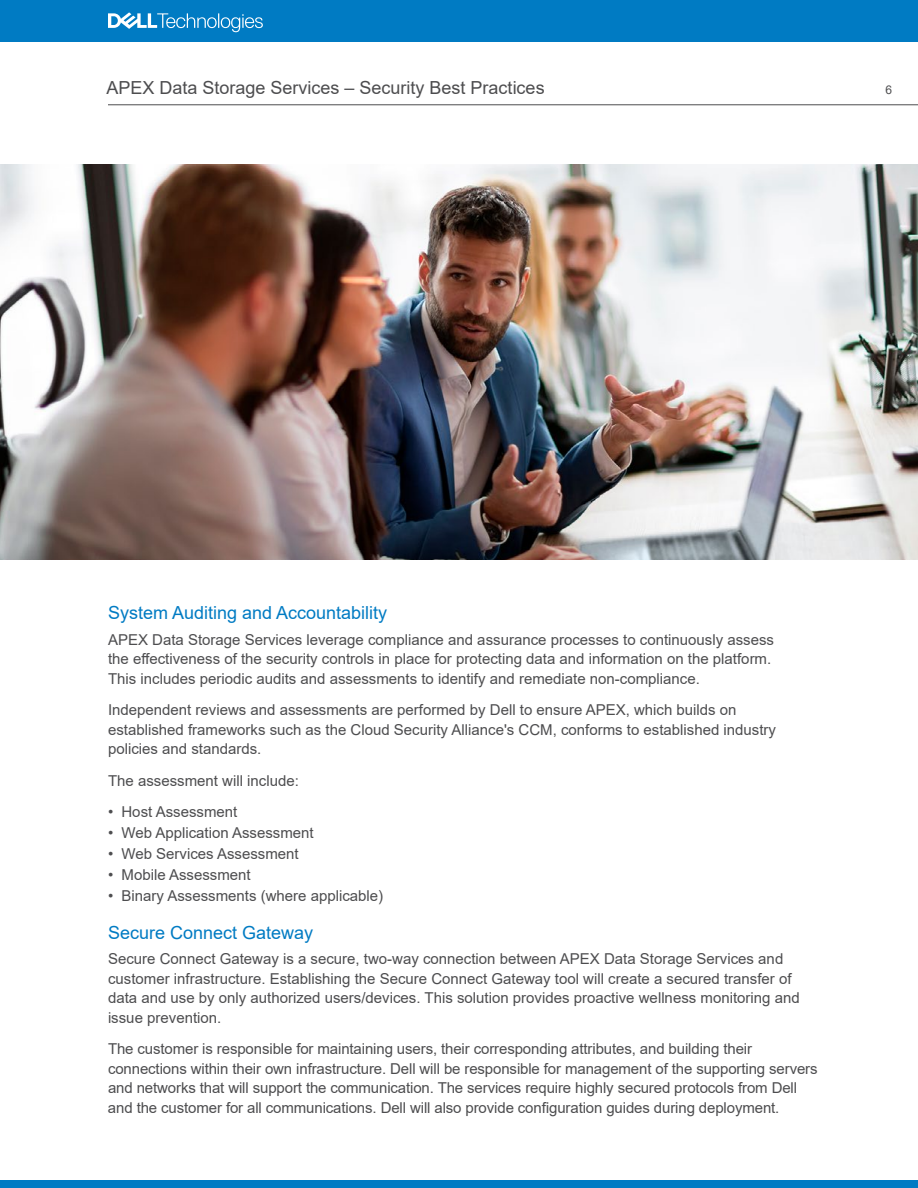
<style>
.page{position:relative;width:918px;height:1188px;background:#fff}
.page>*{position:absolute;margin:0;border:0;box-sizing:border-box;transform-origin:0 0}
.t1{font:18px "Arial";color:#007bc3}
.t2{font:18px "Arial";color:#4d4d4f}
.t3{font:15px/19.5px "Arial";color:#4d4d4f}
.t4{font:12px "Arial";color:#4d4d4f}
</style>
<div class="page">
<div style="left:0;top:0;width:918px;height:42px;background:#007bc3"></div>
<svg style="left:108px;top:12px;width:155px;height:20px"></svg>
<div style="left:0;top:1180px;width:918px;height:8px;background:#007bc3"></div>
<hr style="left:108px;top:104px;width:810px;height:1px;background:#4d4d4f">
<img style="left:0;top:164px;width:918px;height:396px">
<p class="t2" style="left:106px;top:75px;width:440px">APEX Data Storage Services – Security Best Practices</p>
<p class="t4" style="left:885px;top:82px;width:8px">6</p>
<p class="t1" style="left:108px;top:600px;width:281px">System Auditing and Accountability</p>
<p class="t3" style="left:108px;top:629px;width:668px">APEX Data Storage Services leverage compliance and assurance processes to continuously assess the effectiveness of the security controls in place for protecting data and information on the platform.<br>This includes periodic audits and assessments to identify and remediate non-compliance.</p>
<p class="t3" style="left:108px;top:700px;width:670px">Independent reviews and assessments are performed by Dell to ensure APEX, which builds on established frameworks such as the Cloud Security Alliance's CCM, conforms to established industry policies and standards.</p>
<p class="t3" style="left:108px;top:770px;width:192px">The assessment will include:</p>
<p class="t3" style="left:108px;top:802px;width:131px">• Host Assessment</p>
<p class="t3" style="left:108px;top:823px;width:207px">• Web Application Assessment</p>
<p class="t3" style="left:108px;top:844px;width:192px">• Web Services Assessment</p>
<p class="t3" style="left:108px;top:865px;width:144px">• Mobile Assessment</p>
<p class="t3" style="left:108px;top:886px;width:277px">• Binary Assessments (where applicable)</p>
<p class="t1" style="left:108px;top:920px;width:207px">Secure Connect Gateway</p>
<p class="t3" style="left:108px;top:949px;width:693px">Secure Connect Gateway is a secure, two-way connection between APEX Data Storage Services and customer infrastructure. Establishing the Secure Connect Gateway tool will create a secured transfer of data and use by only authorized users/devices. This solution provides proactive wellness monitoring and issue prevention.</p>
<p class="t3" style="left:108px;top:1039px;width:711px">The customer is responsible for maintaining users, their corresponding attributes, and building their connections within their own infrastructure. Dell will be responsible for management of the supporting servers and networks that will support the communication. The services require highly secured protocols from Dell and the customer for all communications. Dell will also provide configuration guides during deployment.</p>
</div>
